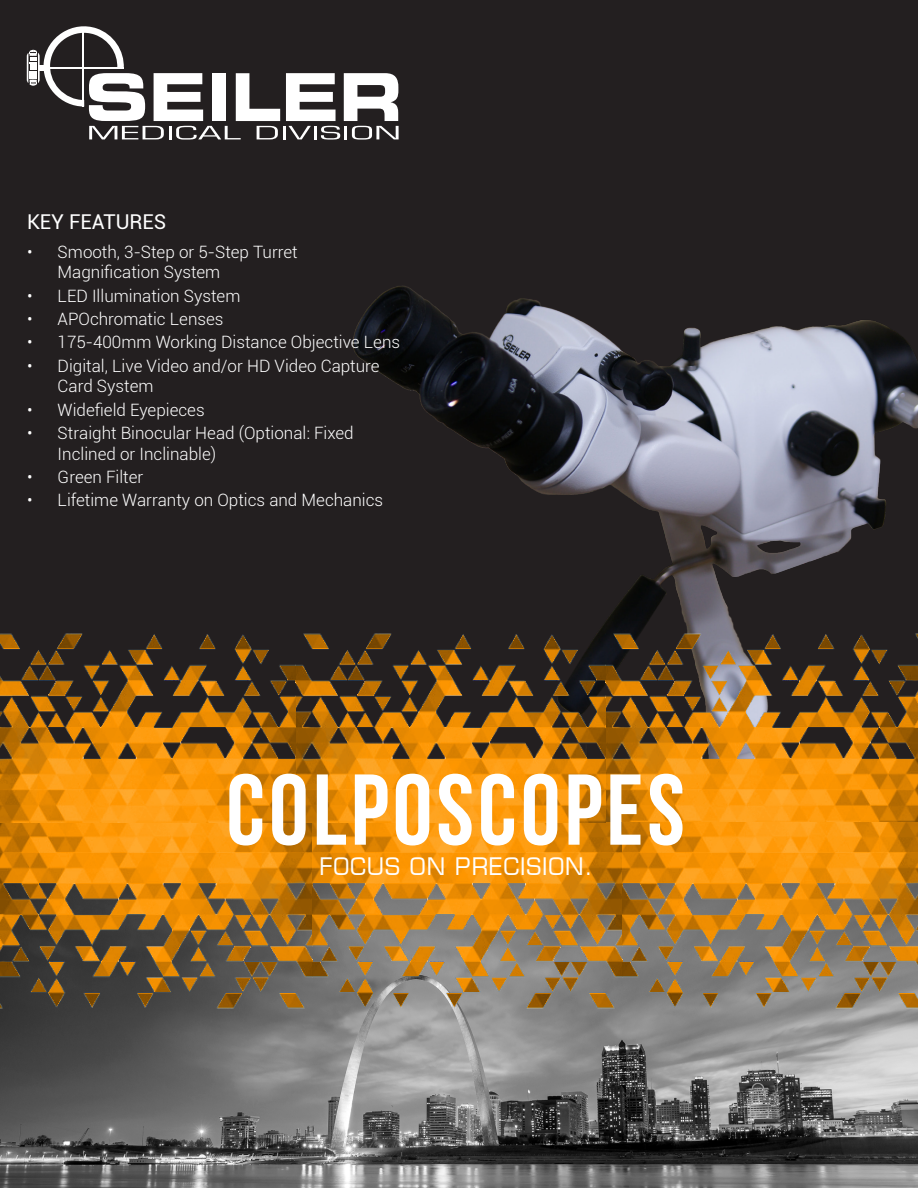
<style>
.page{position:relative;width:918px;height:1188px;background:#231f20}
.page>*{position:absolute;margin:0;border:0;box-sizing:border-box;transform-origin:0 0}
.t1{font:100.35px "Bebas Neue";letter-spacing:.04em;color:#fff}
.Product_Name{font:23.55px "Eurostile";letter-spacing:.04em;color:#fff}
.t2{font:20.4px "Roboto";color:#fff}
.t3{font:300 17.1px/20.4px "Roboto";color:#fff}
</style>
<div class="page">
<img style="left:353px;top:286px;width:565px;height:322px">
<svg style="left:27px;top:26px;width:372px;height:114px"></svg>
<img style="left:0;top:1034px;width:918px;height:154px">
<img style="left:0;top:608px;width:918px;height:426px">
<p class="t2" style="left:27px;top:208px;width:141px">KEY FEATURES</p>
<p class="t3" style="left:58px;top:241px;width:242px;text-indent:-31px">• Smooth, 3-Step or 5-Step Turret<br>Magnification System</p>
<p class="t3" style="left:27px;top:285px;width:215px">• LED Illumination System</p>
<p class="t3" style="left:27px;top:308px;width:198px">• APOchromatic Lenses</p>
<p class="t3" style="left:27px;top:332px;width:375px">• 175-400mm Working Distance Objective Lens</p>
<p class="t3" style="left:58px;top:355px;width:324px;text-indent:-31px">• Digital, Live Video and/or HD Video Capture<br>Card System</p>
<p class="t3" style="left:27px;top:399px;width:179px">• Widefield Eyepieces</p>
<p class="t3" style="left:58px;top:422px;width:298px;text-indent:-31px">• Straight Binocular Head (Optional: Fixed<br>Inclined or Inclinable)</p>
<p class="t3" style="left:27px;top:466px;width:118px">• Green Filter</p>
<p class="t3" style="left:27px;top:490px;width:358px">• Lifetime Warranty on Optics and Mechanics</p>
<p class="t1" style="left:226px;top:755px;width:460px">COLPOSCOPES</p>
<p class="Product_Name" style="left:320px;top:852px;width:275px">FOCUS ON PRECISION.</p>
</div>
